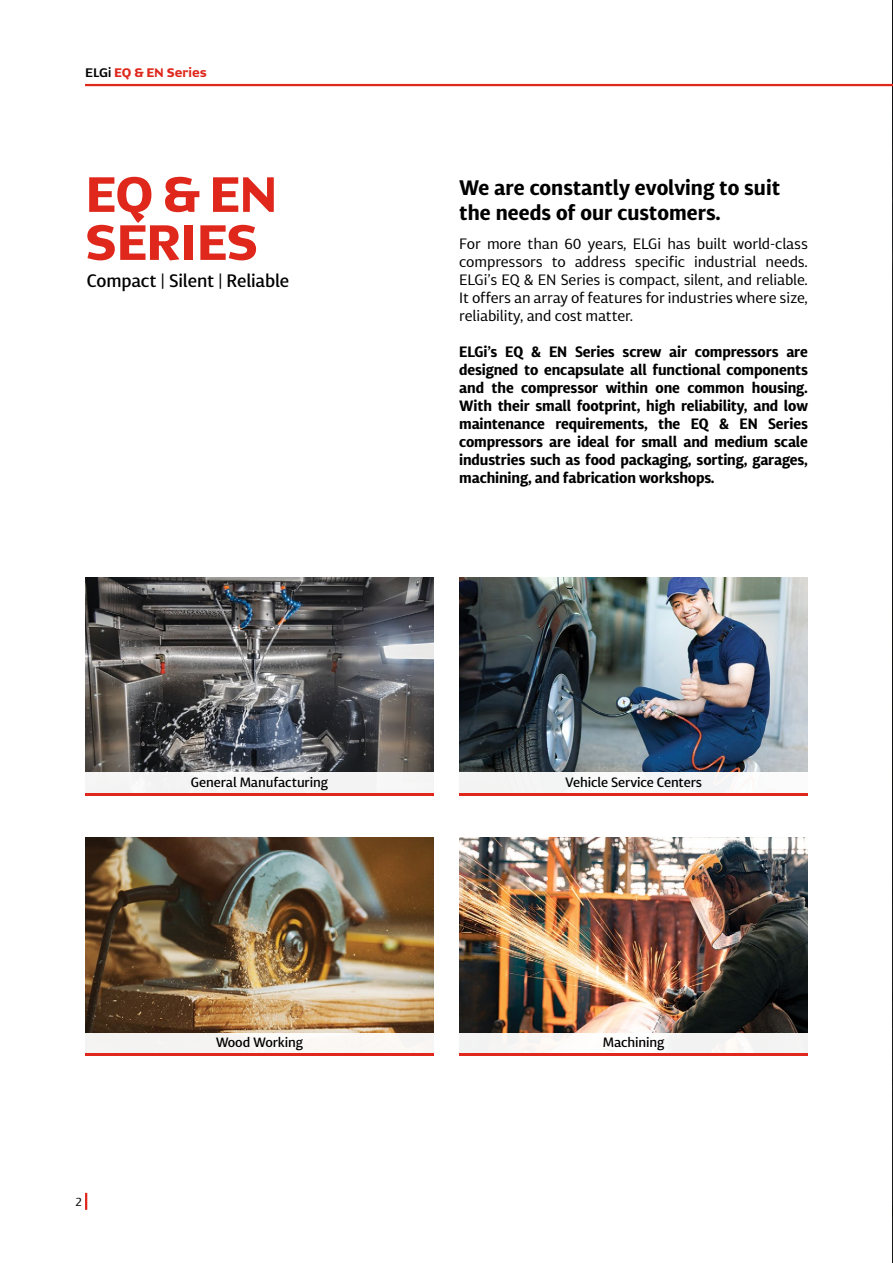
<style>
.page{position:relative;width:893px;height:1263px;background:#fff}
.page>*{position:absolute;margin:0;border:0;box-sizing:border-box;transform-origin:0 0}
.t1{font:700 54px "Dynasty OT";letter-spacing:-.02em;color:#df271c}
.t2{font:700 21px "Diaria Sans Pro";color:#000}
.t3{font:500 18px "Diaria Sans Pro";letter-spacing:-.01em;color:#000}
.t4{font:700 15px/18px "Diaria Sans Pro";letter-spacing:-.01em;color:#000;text-align:justify}
.t5{font:15px/18px "Diaria Sans Pro";letter-spacing:-.01em;color:#000;text-align:justify}
.t6{font:500 13.5px "Diaria Sans Pro";letter-spacing:-.01em;color:#000}
.t7{font:700 13.5px "Dynasty OT";color:#df271c}
.t8{font:12px "Diaria Sans Pro";color:#000}
.s1{font-weight:600;color:#000}
</style>
<div class="page">
<img style="left:892px;top:0;width:1px;height:1263px">
<img style="left:85px;top:838px;width:349px;height:195px">
<img style="left:459px;top:838px;width:349px;height:195px">
<div style="left:85px;top:1033px;width:349px;height:22px;background:#f7f5f3"></div>
<div style="left:459px;top:1033px;width:349px;height:22px;background:#f6f5f4"></div>
<img style="left:459px;top:577px;width:349px;height:196px">
<img style="left:85px;top:577px;width:349px;height:196px">
<div style="left:85px;top:773px;width:349px;height:22px;background:#f4f4f4"></div>
<hr style="left:85px;top:793px;width:349px;height:2px;background:#df271c">
<hr style="left:85px;top:1053px;width:349px;height:2px;background:#df271c">
<div style="left:459px;top:773px;width:349px;height:22px;background:#f5f5f6"></div>
<hr style="left:459px;top:793px;width:349px;height:2px;background:#df271c">
<hr style="left:459px;top:1053px;width:349px;height:2px;background:#df271c">
<svg style="left:85px;top:1193px;width:2px;height:17px"></svg>
<hr style="left:85px;top:84px;width:808px;height:2px;background:#df271c">
<p class="t7" style="left:85px;top:64px;width:123px"><span class="s1">ELGi</span> EQ &amp; EN Series</p>
<h1 class="t1" style="left:85px;top:160px;width:194px">EQ &amp; EN</h1>
<h1 class="t1" style="left:85px;top:208px;width:175px">SERIES</h1>
<p class="t3" style="left:87px;top:270px;width:204px">Compact | Silent | Reliable</p>
<h2 class="t2" style="left:459px;top:174px;width:322px">We are constantly evolving to suit</h2>
<h2 class="t2" style="left:459px;top:199px;width:263px">the needs of our customers.</h2>
<p class="t5" style="left:459px;top:234px;width:350px">For more than 60 years, ELGi has built world-class compressors to address specific industrial needs.<br>ELGi’s EQ &amp; EN Series is compact, silent, and reliable.<br>It offers an array of features for industries where size, reliability, and cost matter.</p>
<p class="t4" style="left:459px;top:342px;width:350px">ELGi’s EQ &amp; EN Series screw air compressors are designed to encapsulate all functional components and the compressor within one common housing.<br>With their small footprint, high reliability, and low maintenance requirements, the EQ &amp; EN Series compressors are ideal for small and medium scale industries such as food packaging, sorting, garages, machining, and fabrication workshops.</p>
<p class="t6" style="left:191px;top:773px;width:139px">General Manufacturing</p>
<p class="t6" style="left:565px;top:773px;width:138px">Vehicle Service Centers</p>
<p class="t8" style="left:75px;top:1194px;width:8px">2</p>
<p class="t6" style="left:216px;top:1034px;width:89px">Wood Working</p>
<p class="t6" style="left:603px;top:1034px;width:63px">Machining</p>
</div>
